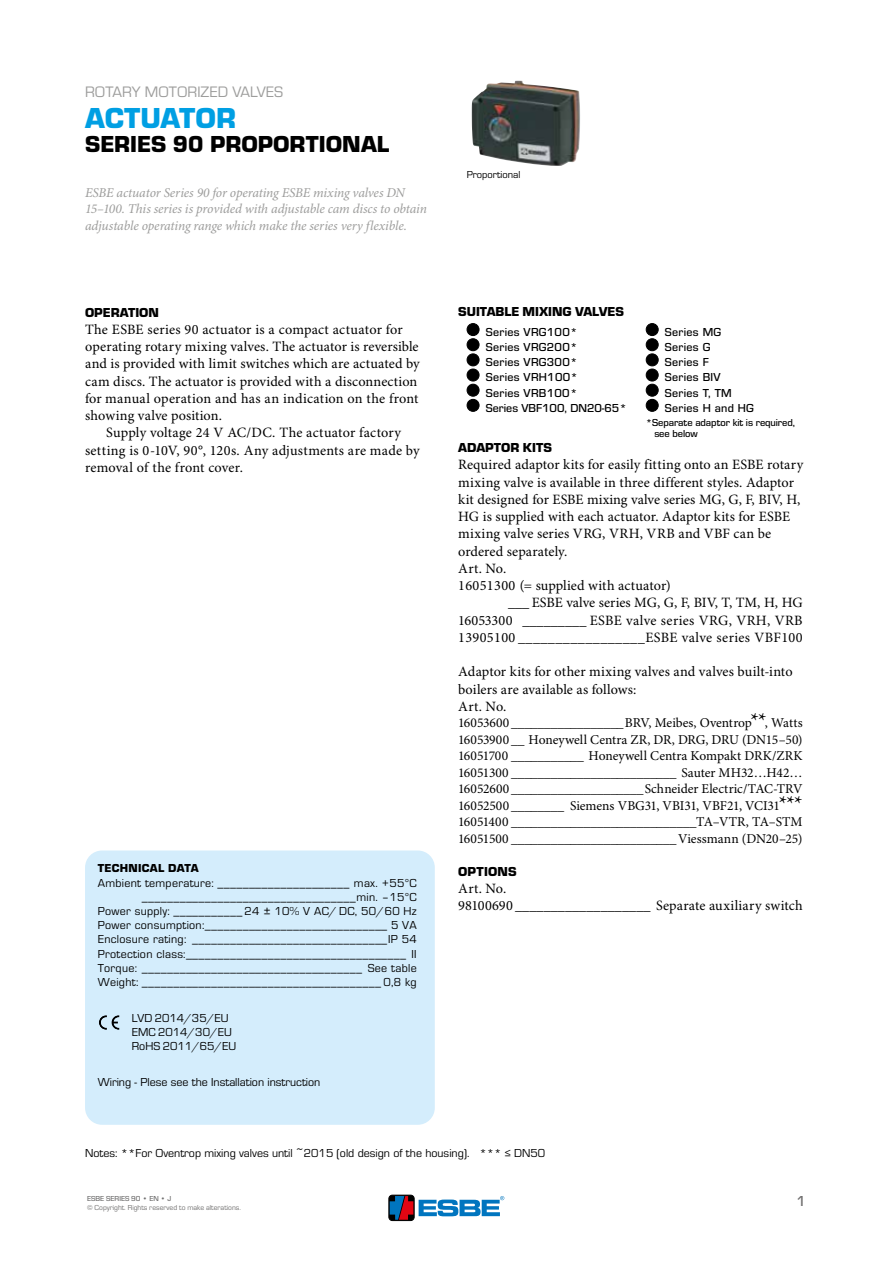
<style>
.page{position:relative;width:893px;height:1263px;background:#fff}
.page>*{position:absolute;margin:0;border:0;box-sizing:border-box;transform-origin:0 0}
.t1{font:700 30px "ESBE Eurostile";color:#009fe3}
.t2{font:700 24px "ESBE Eurostile";color:#000}
.t3{font:15.75px "ESBE Eurostile";color:#9d9d9c}
.t4{font:500 15px "ESBE Eurostile";color:#706f6f}
.t5{font:14.25px/17.2px "Minion Pro";letter-spacing:.01em;color:#000}
.t6{font:13.5px/16.5px "Minion Pro";letter-spacing:-.005em;color:#000;text-align:justify}
.t7{font:italic 13.5px/16.5px "Minion Pro";letter-spacing:-.01em;color:#9d9d9c}
.t8{font:700 13.5px "ESBE Eurostile";color:#000}
.t9{font:12px/14.2px "ESBE Eurostile";letter-spacing:.025em;color:#000;text-align:right}
.t10{font:12px/14.2px "ESBE Eurostile";color:#000}
.t11{font:500 12px/15.1px "ESBE Eurostile";letter-spacing:.025em;color:#000}
.t12{font:700 12px "ESBE Eurostile";letter-spacing:.025em;color:#000}
.t13{font:500 10.5px/10.5px "ESBE Eurostile";letter-spacing:-.01em;color:#000}
.t14{font:10.5px "ESBE Eurostile";color:#000}
.t15{font:7.5px "ESBE Eurostile";color:#706f6f}
.t16{font:500 7.5px "ESBE Eurostile";color:#706f6f}
.s1{font-size:21px}
</style>
<div class="page">
<div style="left:85px;top:850px;width:350px;height:275px;background:#d4edfc;border-radius:17px"></div>
<svg style="left:99px;top:1015px;width:20px;height:15px"></svg>
<img style="left:472px;top:81px;width:108px;height:85px">
<div style="left:467px;top:324px;width:12px;height:12px;background:#000;border-radius:50%"></div>
<div style="left:467px;top:323px;width:12px;height:13px;border:1px solid #000;border-radius:50%"></div>
<div style="left:467px;top:339px;width:12px;height:12px;background:#000;border-radius:50%"></div>
<div style="left:467px;top:338px;width:12px;height:13px;border:1px solid #000;border-radius:50%"></div>
<div style="left:467px;top:354px;width:12px;height:12px;background:#000;border-radius:50%"></div>
<div style="left:467px;top:353px;width:12px;height:13px;border:1px solid #000;border-radius:50%"></div>
<div style="left:467px;top:369px;width:12px;height:12px;background:#000;border-radius:50%"></div>
<div style="left:467px;top:369px;width:12px;height:12px;border:1px solid #000;border-radius:50%"></div>
<div style="left:467px;top:384px;width:12px;height:12px;background:#000;border-radius:50%"></div>
<div style="left:467px;top:384px;width:12px;height:13px;border:1px solid #000;border-radius:50%"></div>
<div style="left:467px;top:399px;width:12px;height:12px;background:#000;border-radius:50%"></div>
<div style="left:467px;top:399px;width:12px;height:13px;border:1px solid #000;border-radius:50%"></div>
<div style="left:646px;top:324px;width:12px;height:12px;background:#000;border-radius:50%"></div>
<div style="left:646px;top:323px;width:13px;height:13px;border:1px solid #000;border-radius:50%"></div>
<div style="left:646px;top:339px;width:12px;height:12px;background:#000;border-radius:50%"></div>
<div style="left:646px;top:338px;width:13px;height:13px;border:1px solid #000;border-radius:50%"></div>
<div style="left:646px;top:354px;width:12px;height:12px;background:#000;border-radius:50%"></div>
<div style="left:646px;top:353px;width:13px;height:13px;border:1px solid #000;border-radius:50%"></div>
<div style="left:646px;top:369px;width:12px;height:12px;background:#000;border-radius:50%"></div>
<div style="left:646px;top:369px;width:13px;height:12px;border:1px solid #000;border-radius:50%"></div>
<div style="left:646px;top:384px;width:12px;height:12px;background:#000;border-radius:50%"></div>
<div style="left:646px;top:384px;width:13px;height:13px;border:1px solid #000;border-radius:50%"></div>
<div style="left:646px;top:399px;width:12px;height:12px;background:#000;border-radius:50%"></div>
<div style="left:646px;top:399px;width:13px;height:13px;border:1px solid #000;border-radius:50%"></div>
<div style="left:389px;top:1195px;width:25px;height:25px;border:1px solid #000;border-radius:4px"></div>
<svg style="left:390px;top:1196px;width:23px;height:24px"></svg>
<svg style="left:419px;top:1196px;width:85px;height:20px"></svg>
<p class="t3" style="left:85px;top:83px;width:200px">ROTARY MOTORIZED VALVES</p>
<h1 class="t1" style="left:85px;top:102px;width:153px">ACTUATOR</h1>
<h2 class="t2" style="left:85px;top:131px;width:306px">SERIES 90 PROPORTIONAL</h2>
<p class="t7" style="left:85px;top:185px;width:343px">ESBE actuator Series 90 for operating ESBE mixing valves DN<br>15–100. This series is provided with adjustable cam discs to obtain adjustable operating range which make the series very flexible.</p>
<p class="t8" style="left:85px;top:305px;width:75px">OPERATION</p>
<p class="t5" style="left:85px;top:321px;width:336px">The ESBE series 90 actuator is a compact actuator for operating rotary mixing valves. The actuator is reversible and is provided with limit switches which are actuated by cam discs. The actuator is provided with a disconnection for manual operation and has an indication on the front showing valve position.</p>
<p class="t5" style="left:85px;top:425px;width:336px;text-indent:21px">Supply voltage 24 V AC/DC. The actuator factory setting is 0-10V, 90°, 120s. Any adjustments are made by removal of the front cover.</p>
<p class="t12" style="left:98px;top:862px;width:102px">TECHNICAL DATA</p>
<p class="t9" style="left:98px;top:876px;width:320px">Ambient temperature: _____________________ max. +55°C __________________________________min. –15°C<br>Power supply: ___________ 24 ± 10% V AC/ DC, 50/60 Hz Power consumption:_____________________________ 5 VA Enclosure rating: _______________________________IP 54<br>Protection class:___________________________________ II Torque: ___________________________________ See table Weight: ______________________________________ 0,8 kg</p>
<p class="t10" style="left:132px;top:1011px;width:106px">LVD 2014/35/EU<br>EMC 2014/30/EU<br>RoHS 2011/65/EU</p>
<p class="t10" style="left:98px;top:1075px;width:224px">Wiring - Plese see the Installation instruction</p>
<p class="t14" style="left:467px;top:169px;width:55px">Proportional</p>
<p class="t8" style="left:458px;top:304px;width:167px">SUITABLE MIXING VALVES</p>
<p class="t11" style="left:486px;top:325px;width:143px">Series VRG100*<br>Series VRG200*<br>Series VRG300*<br>Series VRH100*<br>Series VRB100*<br>Series VBF100, DN20-65*</p>
<p class="t11" style="left:665px;top:325px;width:90px">Series MG<br>Series G<br>Series F<br>Series BIV<br>Series T, TM<br>Series H and HG</p>
<p class="t13" style="left:654px;top:418px;width:142px;text-indent:-9px">*Separate adaptor kit is required, see below</p>
<p class="t8" style="left:458px;top:440px;width:95px">ADAPTOR KITS</p>
<p class="t5" style="left:458px;top:457px;width:347px">Required adaptor kits for easily fitting onto an ESBE rotary mixing valve is available in three different styles. Adaptor kit designed for ESBE mixing valve series MG, G, F, BIV, H, HG is supplied with each actuator. Adaptor kits for ESBE mixing valve series VRG, VRH, VRB and VBF can be ordered separately.<br>Art. No.<br>16051300 (= supplied with actuator)</p>
<p class="t5" style="left:458px;top:595px;width:346px;text-align:justify;text-indent:50px">___ ESBE valve series MG, G, F, BIV, T, TM, H, HG 16053300 _________ ESBE valve series VRG, VRH, VRB 13905100 _________________ESBE valve series VBF100</p>
<p class="t5" style="left:458px;top:664px;width:336px">Adaptor kits for other mixing valves and valves built-into boilers are available as follows:<br>Art. No.</p>
<p class="t6" style="left:458px;top:715px;width:346px">16053600 _________________BRV, Meibes, Oventrop<span class="s1">**</span>, Watts 16053900 __ Honeywell Centra ZR, DR, DRG, DRU (DN15–50)<br>16051700 ___________ Honeywell Centra Kompakt DRK/ZRK 16051300 _________________________ Sauter MH32…H42… 16052600 ____________________Schneider Electric/TAC-TRV 16052500 ________ Siemens VBG31, VBI31, VBF21, VCI31<span class="s1">*** </span>16051400 ____________________________TA–VTR, TA–STM 16051500 _________________________Viessmann (DN20–25)</p>
<p class="t8" style="left:458px;top:864px;width:60px">OPTIONS</p>
<p class="t5" style="left:458px;top:880px;width:346px">Art. No.<br>98100690 ___________________ Separate auxiliary switch</p>
<p class="t10" style="left:85px;top:1146px;width:462px">Notes: **For Oventrop mixing valves until ~2015 (old design of the housing). *** ≤ DN50</p>
<p class="t16" style="left:87px;top:1194px;width:86px">ESBE SERIES 90 • EN • J</p>
<p class="t15" style="left:87px;top:1203px;width:155px">© Copyright. Rights reserved to make alterations.</p>
<p class="t4" style="left:796px;top:1193px;width:11px">1</p>
</div>
